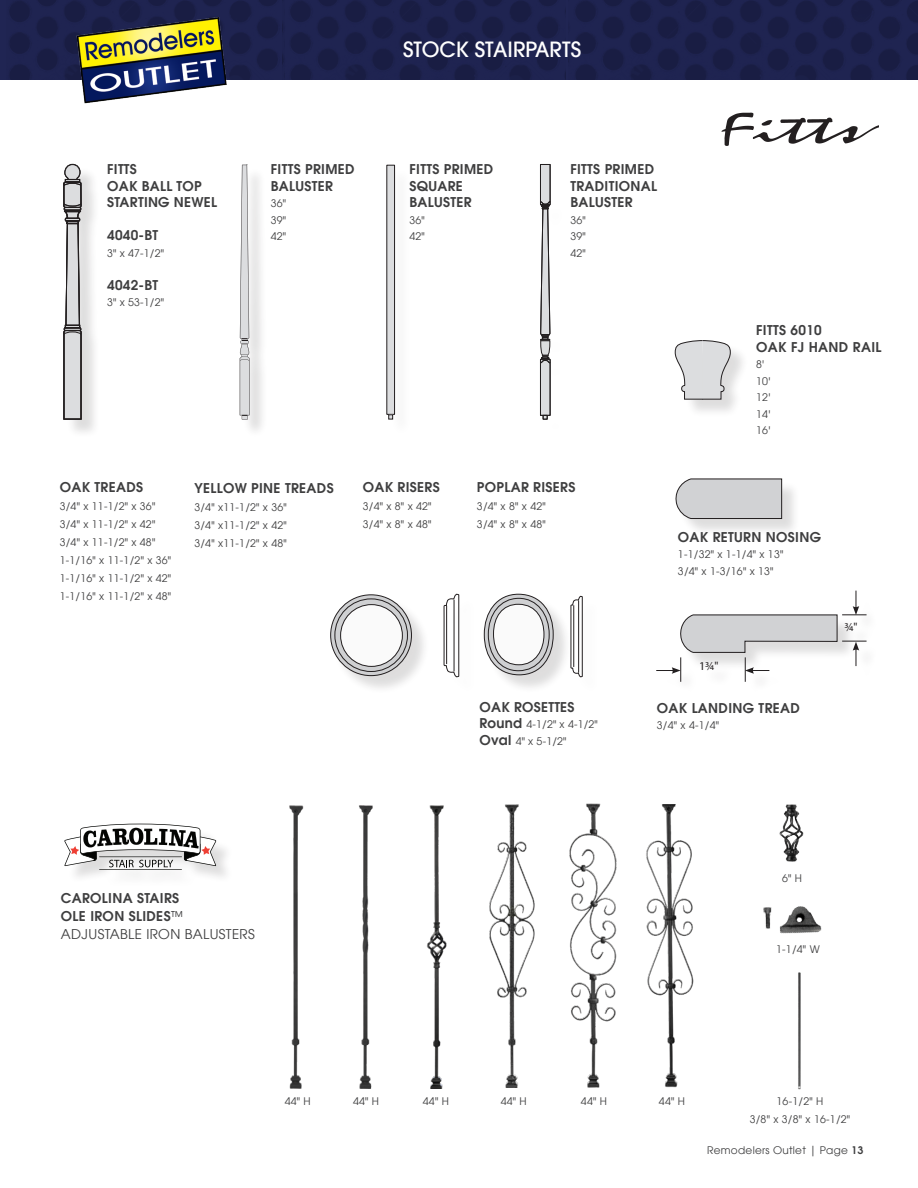
<style>
.page{position:relative;width:918px;height:1188px;background:#fff}
.page>*{position:absolute;margin:0;border:0;box-sizing:border-box;transform-origin:0 0}
.t1{font:500 21px "Avant Garde LT";color:#fff}
.Design_Book_Body{font:600 13.5px/16.5px "Avant Garde LT";letter-spacing:.025em;color:#3e3e3f}
.Design_Book_Body-2{font:12px "Myriad Pro";color:#231f20}
.Design_Book_Body-3{font:10.5px/16.5px "Avant Garde LT";letter-spacing:.025em;color:#3e3e3f}
.s1{font-weight:600;font-size:13.5px}
.s2{font-weight:400}
.s3{font-weight:600}
</style>
<div class="page">
<div style="left:66px;top:167px;width:34px;height:271px;background:#231f20;opacity:.15"></div>
<svg style="left:63px;top:164px;width:19px;height:256px;background:#b2b1b3"></svg>
<div style="left:65px;top:179px;width:15px;height:3px;border:1px solid #231f20"></div>
<div style="left:242px;top:167px;width:26px;height:271px;background:#231f20;opacity:.15"></div>
<svg style="left:239px;top:165px;width:11px;height:254px"></svg>
<div style="left:678px;top:343px;width:71px;height:75px;background:#231f20;opacity:.15"></div>
<svg style="left:675px;top:340px;width:56px;height:60px;background:#d5d5d7"></svg>
<div style="left:333px;top:597px;width:144px;height:98px;background:#231f20;opacity:.15"></div>
<svg style="left:331px;top:595px;width:80px;height:80px;background:#b3b3b5"></svg>
<div style="left:330px;top:595px;width:82px;height:81px;border:1px solid #231f20;border-radius:50%"></div>
<svg style="left:444px;top:593px;width:15px;height:86px"></svg>
<div style="left:335px;top:599px;width:73px;height:73px;border:1px solid #231f20;border-radius:50%"></div>
<div style="left:341px;top:605px;width:61px;height:61px;background:#fafafa;border-radius:50%"></div>
<div style="left:340px;top:604px;width:63px;height:63px;border:1px solid #231f20;border-radius:50%"></div>
<div style="left:486px;top:596px;width:115px;height:99px;background:#231f20;opacity:.15"></div>
<svg style="left:570px;top:595px;width:13px;height:84px"></svg>
<svg style="left:484px;top:594px;width:69px;height:81px;background:#b2b3b4"></svg>
<div style="left:484px;top:594px;width:69px;height:81px;border:1px solid #231f20;border-radius:50%"></div>
<div style="left:488px;top:598px;width:61px;height:73px;border:1px solid #231f20;border-radius:50%"></div>
<div style="left:494px;top:604px;width:50px;height:61px;background:#fafafa;border-radius:50%"></div>
<div style="left:493px;top:604px;width:51px;height:61px;border:1px solid #231f20;border-radius:50%"></div>
<svg style="left:656px;top:591px;width:211px;height:91px"></svg>
<div style="left:679px;top:481px;width:122px;height:56px;background:#231f20;opacity:.15"></div>
<svg style="left:675px;top:479px;width:107px;height:40px;background:#cacacc"></svg>
<img style="left:427px;top:806px;width:20px;height:283px">
<img style="left:359px;top:806px;width:14px;height:283px">
<img style="left:289px;top:806px;width:15px;height:283px">
<img style="left:489px;top:804px;width:46px;height:283px">
<img style="left:569px;top:804px;width:48px;height:283px">
<img style="left:646px;top:804px;width:48px;height:283px">
<div style="left:67px;top:826px;width:167px;height:59px;background:#231f20;opacity:.15"></div>
<svg style="left:64px;top:824px;width:152px;height:46px"></svg>
<img style="left:779px;top:804px;width:25px;height:58px">
<img style="left:763px;top:906px;width:59px;height:28px">
<img style="left:798px;top:972px;width:3px;height:118px">
<img style="left:721px;top:112px;width:158px;height:34px">
<img style="left:6px;top:0;width:277px;height:80px">
<img style="left:283px;top:0;width:282px;height:80px">
<img style="left:568px;top:0;width:350px;height:80px">
<img style="left:0;top:0;width:1px;height:80px">
<img style="left:73px;top:14px;width:156px;height:90px">
<div style="left:389px;top:167px;width:25px;height:271px;background:#fbfbfb"></div>
<div style="left:387px;top:165px;width:8px;height:249px;background:#dcdddf"></div>
<div style="left:387px;top:165px;width:8px;height:250px;border:1px solid #231f20"></div>
<svg style="left:388px;top:414px;width:5px;height:5px"></svg>
<svg style="left:540px;top:164px;width:11px;height:256px;background:#acabac"></svg>
<p class="t1" style="left:403px;top:37px;width:180px">STOCK STAIRPARTS</p>
<p class="Design_Book_Body" style="left:107px;top:161px;width:31px">FITTS</p>
<p class="Design_Book_Body" style="left:107px;top:177px;width:96px">OAK BALL TOP</p>
<p class="Design_Book_Body" style="left:107px;top:194px;width:111px">STARTING NEWEL</p>
<p class="Design_Book_Body" style="left:107px;top:227px;width:53px">4040-BT</p>
<p class="Design_Book_Body-3" style="left:107px;top:245px;width:58px">3" x 47-1/2"</p>
<p class="Design_Book_Body" style="left:107px;top:276px;width:53px">4042-BT</p>
<p class="Design_Book_Body-3" style="left:107px;top:294px;width:58px">3" x 53-1/2"</p>
<p class="Design_Book_Body" style="left:271px;top:161px;width:85px">FITTS PRIMED<br>BALUSTER</p>
<p class="Design_Book_Body-3" style="left:271px;top:195px;width:17px">36"</p>
<p class="Design_Book_Body-3" style="left:271px;top:212px;width:17px">39"</p>
<p class="Design_Book_Body-3" style="left:271px;top:228px;width:17px">42"</p>
<p class="Design_Book_Body" style="left:409px;top:161px;width:85px">FITTS PRIMED<br>SQUARE<br>BALUSTER</p>
<p class="Design_Book_Body-3" style="left:409px;top:212px;width:17px">36"</p>
<p class="Design_Book_Body-3" style="left:409px;top:228px;width:17px">42"</p>
<p class="Design_Book_Body" style="left:570px;top:161px;width:88px">FITTS PRIMED<br>TRADITIONAL<br>BALUSTER</p>
<p class="Design_Book_Body-3" style="left:570px;top:212px;width:17px">36"</p>
<p class="Design_Book_Body-3" style="left:570px;top:228px;width:17px">39"</p>
<p class="Design_Book_Body-3" style="left:570px;top:245px;width:17px">42"</p>
<p class="Design_Book_Body" style="left:756px;top:322px;width:127px">FITTS 6010<br>OAK FJ HAND RAIL</p>
<p class="Design_Book_Body-3" style="left:756px;top:356px;width:16px">8'<br>10'</p>
<p class="Design_Book_Body-3" style="left:756px;top:389px;width:16px">12'</p>
<p class="Design_Book_Body-3" style="left:756px;top:406px;width:16px">14'</p>
<p class="Design_Book_Body-3" style="left:756px;top:422px;width:16px">16'</p>
<p class="Design_Book_Body" style="left:60px;top:479px;width:85px">OAK TREADS</p>
<p class="Design_Book_Body-3" style="left:60px;top:498px;width:97px">3/4" x 11-1/2" x 36"</p>
<p class="Design_Book_Body-3" style="left:60px;top:516px;width:97px">3/4" x 11-1/2" x 42"</p>
<p class="Design_Book_Body-3" style="left:60px;top:534px;width:97px">3/4" x 11-1/2" x 48"</p>
<p class="Design_Book_Body-3" style="left:60px;top:552px;width:113px">1-1/16" x 11-1/2" x 36"</p>
<p class="Design_Book_Body-3" style="left:60px;top:570px;width:113px">1-1/16" x 11-1/2" x 42"</p>
<p class="Design_Book_Body-3" style="left:60px;top:588px;width:113px">1-1/16" x 11-1/2" x 48"</p>
<p class="Design_Book_Body" style="left:194px;top:480px;width:141px">YELLOW PINE TREADS</p>
<p class="Design_Book_Body-3" style="left:194px;top:499px;width:94px">3/4" x11-1/2" x 36"</p>
<p class="Design_Book_Body-3" style="left:194px;top:517px;width:94px">3/4" x11-1/2" x 42"</p>
<p class="Design_Book_Body-3" style="left:194px;top:535px;width:94px">3/4" x11-1/2" x 48"</p>
<p class="Design_Book_Body" style="left:363px;top:479px;width:79px">OAK RISERS</p>
<p class="Design_Book_Body-3" style="left:363px;top:498px;width:70px">3/4" x 8" x 42"</p>
<p class="Design_Book_Body-3" style="left:363px;top:516px;width:70px">3/4" x 8" x 48"</p>
<p class="Design_Book_Body" style="left:477px;top:479px;width:100px">POPLAR RISERS</p>
<p class="Design_Book_Body-3" style="left:477px;top:498px;width:70px">3/4" x 8" x 42"</p>
<p class="Design_Book_Body-3" style="left:477px;top:516px;width:70px">3/4" x 8" x 48"</p>
<p class="Design_Book_Body" style="left:480px;top:698px;width:97px">OAK ROSETTES</p>
<p class="Design_Book_Body-3" style="left:480px;top:716px;width:120px"><span class="s1">Round</span> 4-1/2" x 4-1/2"</p>
<p class="Design_Book_Body-3" style="left:480px;top:733px;width:88px"><span class="s1">Oval</span> 4" x 5-1/2"</p>
<p class="Design_Book_Body" style="left:678px;top:528px;width:145px">OAK RETURN NOSING</p>
<p class="Design_Book_Body-3" style="left:678px;top:546px;width:107px">1-1/32" x 1-1/4" x 13"</p>
<p class="Design_Book_Body-3" style="left:678px;top:563px;width:97px">3/4" x 1-3/16" x 13"</p>
<p class="Design_Book_Body-2" style="left:699px;top:659px;width:21px">1¾"</p>
<p class="Design_Book_Body" style="left:657px;top:699px;width:145px">OAK LANDING TREAD</p>
<p class="Design_Book_Body-3" style="left:657px;top:717px;width:64px">3/4" x 4-1/4"</p>
<p class="Design_Book_Body-2" style="left:844px;top:619px;width:15px">¾"</p>
<p class="Design_Book_Body" style="left:61px;top:889px;width:195px;line-height:18px">CAROLINA STAIRS<br>OLE IRON SLIDES<span class="s2">™<br>ADJUSTABLE IRON BALUSTERS</span></p>
<p class="Design_Book_Body-3" style="left:782px;top:870px;width:21px">6" H</p>
<p class="Design_Book_Body-3" style="left:776px;top:941px;width:45px">1-1/4" W</p>
<p class="Design_Book_Body-3" style="left:285px;top:1093px;width:28px">44" H</p>
<p class="Design_Book_Body-3" style="left:353px;top:1093px;width:28px">44" H</p>
<p class="Design_Book_Body-3" style="left:423px;top:1093px;width:28px">44" H</p>
<p class="Design_Book_Body-3" style="left:501px;top:1093px;width:28px">44" H</p>
<p class="Design_Book_Body-3" style="left:581px;top:1093px;width:28px">44" H</p>
<p class="Design_Book_Body-3" style="left:659px;top:1093px;width:28px">44" H</p>
<p class="Design_Book_Body-3" style="left:750px;top:1092px;width:102px;line-height:18px;text-align:center">16-1/2" H<br>3/8" x 3/8" x 16-1/2"</p>
<p class="Design_Book_Body-3" style="left:707px;top:1142px;width:158px">Remodelers Outlet | Page <span class="s3">13</span></p>
</div>
